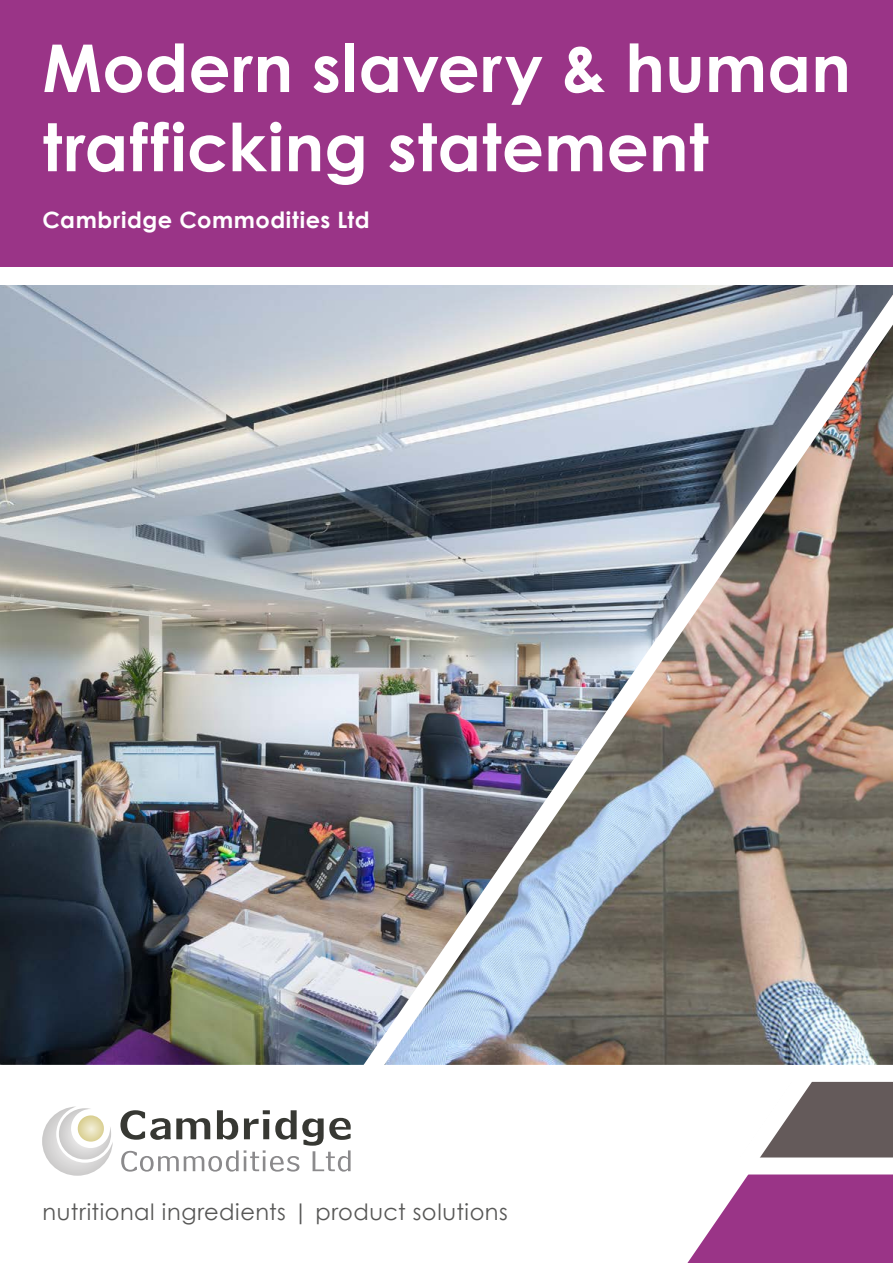
<style>
.page{position:relative;width:893px;height:1263px;background:#fff}
.page>*{position:absolute;margin:0;border:0;box-sizing:border-box;transform-origin:0 0}
.t1{font:700 66px/79.2px "Century Gothic";letter-spacing:.005em;color:#fff}
.t2{font:22.5px "Century Gothic";letter-spacing:.025em;color:#575756}
.t3{font:700 22.5px "Century Gothic";letter-spacing:.025em;color:#fff}
</style>
<div class="page">
<img style="left:0;top:285px;width:893px;height:780px">
<div style="left:0;top:0;width:893px;height:278px;background:#9a3487"></div>
<div style="left:0;top:268px;width:893px;height:17px;background:#fff"></div>
<svg style="left:42px;top:1106px;width:71px;height:70px"></svg>
<svg style="left:120px;top:1110px;width:231px;height:61px"></svg>
<svg style="left:687px;top:1096px;width:206px;height:167px"></svg>
<img style="left:349px;top:295px;width:544px;height:801px">
<h1 class="t1" style="left:43px;top:26px;width:810px">Modern slavery &amp; human trafficking statement</h1>
<p class="t3" style="left:43px;top:203px;width:329px">Cambridge Commodities Ltd</p>
<p class="t2" style="left:43px;top:1196px;width:467px">nutritional ingredients | product solutions</p>
</div>
